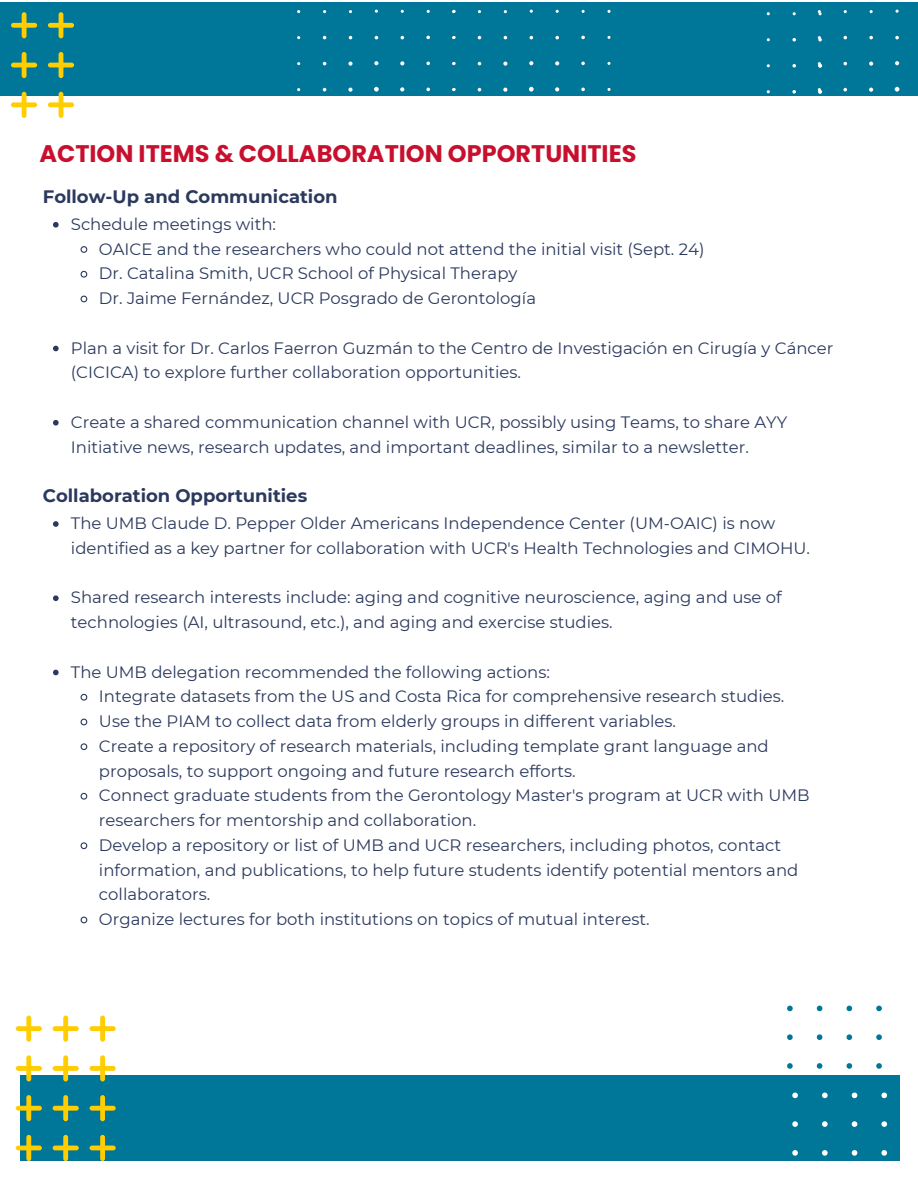
<style>
.page{position:relative;width:918px;height:1188px;background:#fff}
.page>*{position:absolute;margin:0;border:0;box-sizing:border-box;transform-origin:0 0}
.t1{font:700 24px "Poppins";color:#c8102e}
.t2{font:700 18px "Montserrat";color:#2b395d}
.t3{font:16.5px/24.8px "Montserrat";color:#2b395d}
</style>
<div class="page">
<svg style="left:787px;top:1005px;width:95px;height:64px"></svg>
<div style="left:20px;top:1075px;width:880px;height:86px;background:#007698"></div>
<svg style="left:15px;top:1016px;width:100px;height:145px"></svg>
<svg style="left:792px;top:1093px;width:96px;height:62px"></svg>
<div style="left:0;top:2px;width:918px;height:94px;background:#007698"></div>
<svg style="left:11px;top:12px;width:64px;height:106px"></svg>
<svg style="left:297px;top:10px;width:314px;height:82px"></svg>
<svg style="left:767px;top:10px;width:133px;height:84px"></svg>
<svg style="left:53px;top:222px;width:6px;height:6px"></svg>
<svg style="left:80px;top:246px;width:8px;height:7px"></svg>
<svg style="left:80px;top:270px;width:8px;height:8px"></svg>
<svg style="left:80px;top:295px;width:8px;height:8px"></svg>
<svg style="left:53px;top:346px;width:6px;height:5px"></svg>
<svg style="left:53px;top:420px;width:6px;height:6px"></svg>
<svg style="left:53px;top:521px;width:6px;height:6px"></svg>
<svg style="left:53px;top:595px;width:6px;height:6px"></svg>
<svg style="left:53px;top:670px;width:6px;height:5px"></svg>
<svg style="left:80px;top:693px;width:8px;height:8px"></svg>
<svg style="left:80px;top:718px;width:8px;height:8px"></svg>
<svg style="left:80px;top:743px;width:8px;height:8px"></svg>
<svg style="left:80px;top:792px;width:8px;height:8px"></svg>
<svg style="left:80px;top:842px;width:8px;height:8px"></svg>
<svg style="left:80px;top:916px;width:8px;height:8px"></svg>
<p class="t1" style="left:39px;top:137px;width:599px">ACTION ITEMS &amp; COLLABORATION OPPORTUNITIES</p>
<p class="t2" style="left:43px;top:185px;width:296px">Follow-Up and Communication</p>
<p class="t3" style="left:99px;top:212px;width:607px;text-indent:-28px">Schedule meetings with:<br>OAICE and the researchers who could not attend the initial visit (Sept. 24)<br>Dr. Catalina Smith, UCR School of Physical Therapy<br>Dr. Jaime Fernández, UCR Posgrado de Gerontología</p>
<p class="t3" style="left:71px;top:335px;width:764px">Plan a visit for Dr. Carlos Faerron Guzmán to the Centro de Investigación en Cirugía y Cáncer (CICICA) to explore further collaboration opportunities.</p>
<p class="t3" style="left:71px;top:410px;width:718px">Create a shared communication channel with UCR, possibly using Teams, to share AYY<br>Initiative news, research updates, and important deadlines, similar to a newsletter.</p>
<p class="t2" style="left:43px;top:485px;width:266px">Collaboration Opportunities</p>
<p class="t3" style="left:71px;top:511px;width:741px">The UMB Claude D. Pepper Older Americans Independence Center (UM-OAIC) is now identified as a key partner for collaboration with UCR's Health Technologies and CIMOHU.</p>
<p class="t3" style="left:71px;top:585px;width:712px">Shared research interests include: aging and cognitive neuroscience, aging and use of technologies (AI, ultrasound, etc.), and aging and exercise studies.</p>
<p class="t3" style="left:99px;top:659px;width:712px;text-indent:-28px">The UMB delegation recommended the following actions:<br>Integrate datasets from the US and Costa Rica for comprehensive research studies.<br>Use the PIAM to collect data from elderly groups in different variables.<br>Create a repository of research materials, including template grant language and proposals, to support ongoing and future research efforts.<br>Connect graduate students from the Gerontology Master's program at UCR with UMB researchers for mentorship and collaboration.<br>Develop a repository or list of UMB and UCR researchers, including photos, contact information, and publications, to help future students identify potential mentors and collaborators.<br>Organize lectures for both institutions on topics of mutual interest.</p>
</div>
